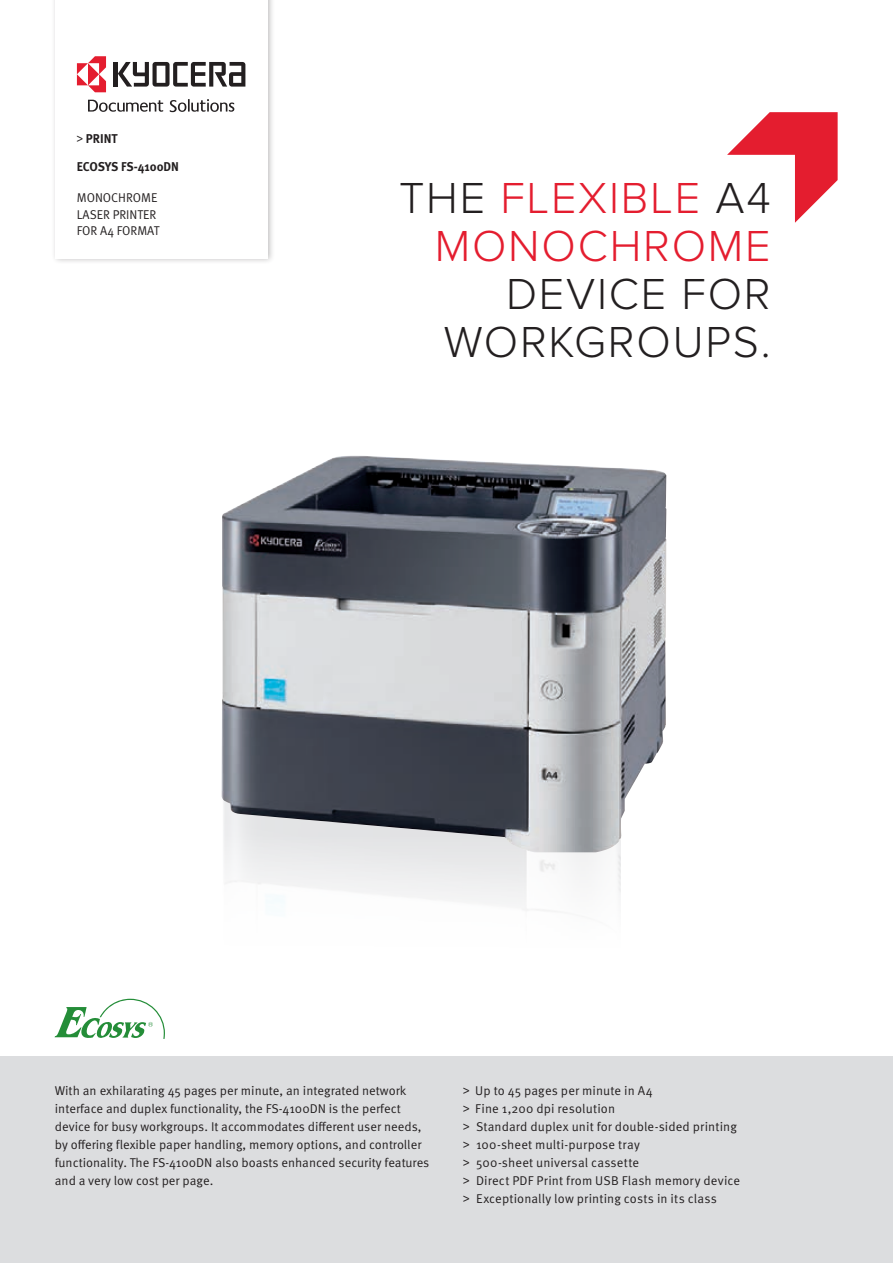
<style>
.page{position:relative;width:893px;height:1263px;background:#fff}
.page>*{position:absolute;margin:0;border:0;box-sizing:border-box;transform-origin:0 0}
.t1{font:300 45px/48px "Proxima Nova";letter-spacing:.04em;color:#e41d2f;text-align:right}
.t2{font:300 45px/48px "Proxima Nova";letter-spacing:.04em;color:#231f20;text-align:right}
.t3{font:12.75px/18px "Meta Pro Norm";color:#231f20}
.t4{font:12.75px/16.5px "Meta Pro Norm";color:#231f20;scale:.96 1}
.t5{font:700 12.75px/27.8px "Meta Pro";color:#231f20;scale:.96 1}
.s1{font-family:"Proxima Nova";font-weight:600}
.s2{color:#231f20}
</style>
<div class="page">
<div style="left:51px;top:0;width:224px;height:265px;background:#231f20;opacity:.3"></div>
<div style="left:56px;top:0;width:212px;height:258px;background:#fff"></div>
<svg style="left:55px;top:999px;width:110px;height:40px"></svg>
<div style="left:0;top:1057px;width:893px;height:206px;background:#dcdddf"></div>
<img style="left:221px;top:455px;width:446px;height:397px">
<svg style="left:727px;top:112px;width:111px;height:111px"></svg>
<div style="left:113px;top:62px;width:5px;height:25px;background:#231f20"></div>
<svg style="left:118px;top:62px;width:127px;height:25px"></svg>
<svg style="left:77px;top:56px;width:29px;height:36px"></svg>
<svg style="left:170px;top:99px;width:64px;height:13px"></svg>
<svg style="left:88px;top:100px;width:75px;height:12px"></svg>
<p class="t5" style="left:77px;top:124px;width:108px"><span class="s1">&gt;</span> PRINT<br>ECOSYS FS-4100DN</p>
<p class="t4" style="left:77px;top:189px;width:87px">MONOCHROME<br>LASER PRINTER<br>FOR A4 FORMAT</p>
<h1 class="t1" style="left:399px;top:175px;width:373px"><span class="s2">THE</span> FLEXIBLE <span class="s2">A4<br></span>MONOCHROME</h1>
<h1 class="t2" style="left:444px;top:271px;width:328px">DEVICE FOR<br>WORKGROUPS.</h1>
<p class="t3" style="left:55px;top:1080px;width:376px">With an exhilarating 45 pages per minute, an integrated network interface and duplex functionality, the FS-4100DN is the perfect device for busy workgroups. It accommodates different user needs, by offering flexible paper handling, memory options, and controller functionality. The FS-4100DN also boasts enhanced security features and a very low cost per page.</p>
<p class="t3" style="left:463px;top:1081px;width:279px"><span class="s1">&gt;</span> Up to 45 pages per minute in A4<br><span class="s1">&gt;</span> Fine 1,200 dpi resolution<br><span class="s1">&gt;</span> Standard duplex unit for double-sided printing <span class="s1">&gt;</span> 100-sheet multi-purpose tray<br><span class="s1">&gt;</span> 500-sheet universal cassette<br><span class="s1">&gt;</span> Direct PDF Print from USB Flash memory device <span class="s1">&gt;</span> Exceptionally low printing costs in its class</p>
</div>
